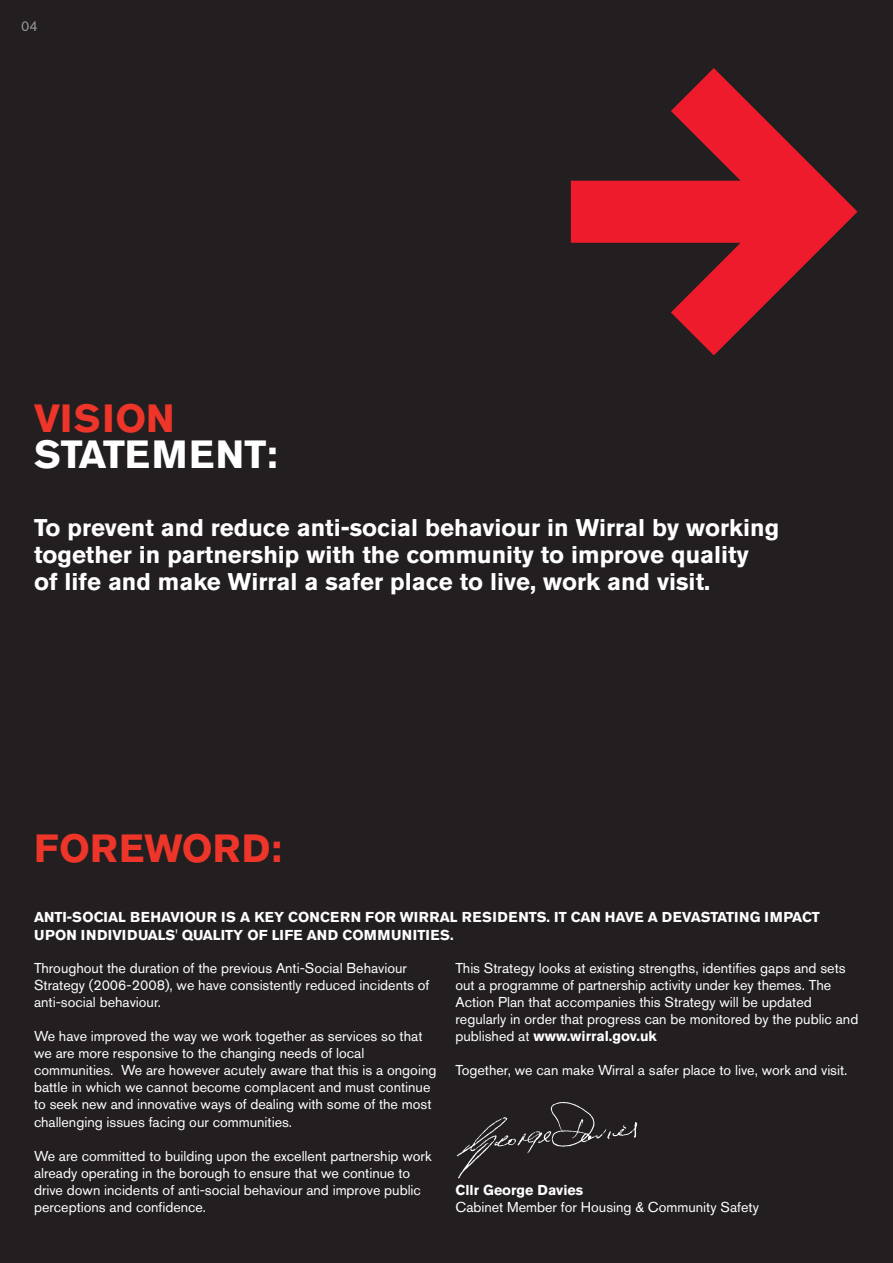
<style>
.page{position:relative;width:893px;height:1263px;background:#231f20}
.page>*{position:absolute;margin:0;border:0;box-sizing:border-box;transform-origin:0 0}
.t1{font:700 39px "Akzidenz Grotesk BE";letter-spacing:.01em;color:#ee3529}
.t2{font:700 39px "Akzidenz Grotesk BE";color:#fff}
.t3{font:700 24px/27px "Akzidenz Grotesk BE";color:#fff}
.t4{font:14.25px/17.1px "Akzidenz Grotesk BE";color:#fff}
.t5{font:700 14.25px/17.1px "Akzidenz Grotesk BE";color:#fff}
.t6{font:14.25px "Akzidenz Grotesk BE";color:#939598}
.s1{font-weight:700}
</style>
<div class="page">
<svg style="left:571px;top:68px;width:286px;height:286px"></svg>
<img style="left:456px;top:1102px;width:182px;height:77px">
<p class="t6" style="left:21px;top:21px;width:18px">04</p>
<h1 class="t1" style="left:34px;top:402px;width:142px">VISION</h1>
<h1 class="t2" style="left:34px;top:438px;width:245px">STATEMENT:</h1>
<h2 class="t3" style="left:34px;top:515px;width:747px">To prevent and reduce anti-social behaviour in Wirral by working together in partnership with the community to improve quality<br>of life and make Wirral a safer place to live, work and visit.</h2>
<h1 class="t1" style="left:34px;top:833px;width:249px">FOREWORD:</h1>
<p class="t5" style="left:34px;top:910px;width:787px">ANTI-SOCIAL BEHAVIOUR IS A KEY CONCERN FOR WIRRAL RESIDENTS. IT CAN HAVE A DEVASTATING IMPACT<br>UPON INDIVIDUALS' QUALITY OF LIFE AND COMMUNITIES.</p>
<p class="t4" style="left:34px;top:961px;width:397px">Throughout the duration of the previous Anti-Social Behaviour<br>Strategy (2006-2008), we have consistently reduced incidents of anti-social behaviour.</p>
<p class="t4" style="left:34px;top:1029px;width:404px">We have improved the way we work together as services so that we are more responsive to the changing needs of local communities. We are however acutely aware that this is a ongoing battle in which we cannot become complacent and must continue to seek new and innovative ways of dealing with some of the most challenging issues facing our communities.</p>
<p class="t4" style="left:34px;top:1149px;width:399px">We are committed to building upon the excellent partnership work already operating in the borough to ensure that we continue to drive down incidents of anti-social behaviour and improve public perceptions and confidence.</p>
<p class="t4" style="left:455px;top:961px;width:404px">This Strategy looks at existing strengths, identifies gaps and sets out a programme of partnership activity under key themes. The Action Plan that accompanies this Strategy will be updated regularly in order that progress can be monitored by the public and published at <span class="s1">www.wirral.gov.uk</span></p>
<p class="t4" style="left:455px;top:1063px;width:393px">Together, we can make Wirral a safer place to live, work and visit.</p>
<p class="t5" style="left:455px;top:1182px;width:129px">Cllr George Davies</p>
<p class="t4" style="left:455px;top:1200px;width:305px">Cabinet Member for Housing &amp; Community Safety</p>
</div>
